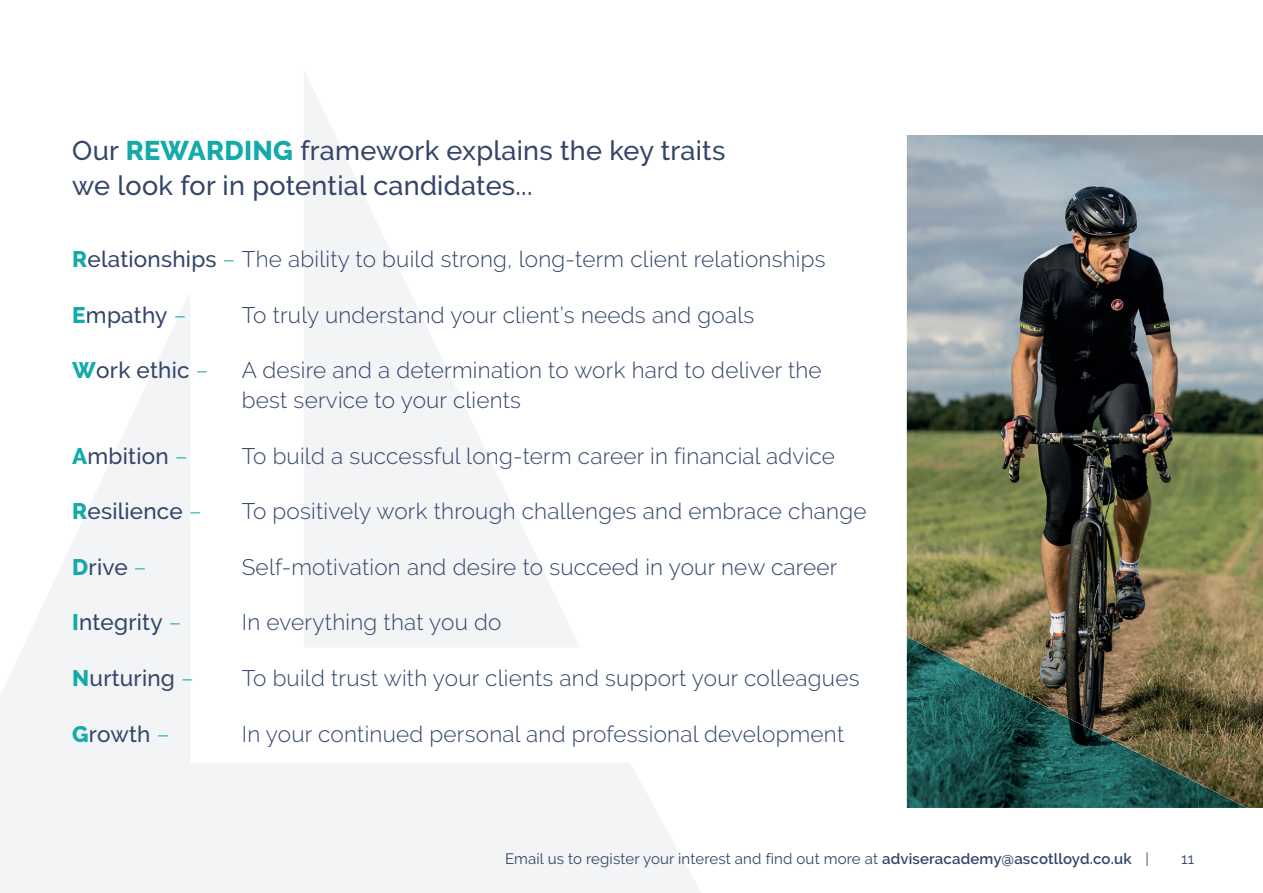
<style>
.page{position:relative;width:1263px;height:893px;background:#fff}
.page>*{position:absolute;margin:0;border:0;box-sizing:border-box;transform-origin:0 0}
.t1{font:500 27px/34.5px "Raleway";letter-spacing:.01em;color:#334569}
.t2{font:300 22.5px/30px "Raleway";letter-spacing:.01em;color:#334569}
.t3{font:500 22.5px "Raleway";letter-spacing:.01em;color:#334569}
.t4{font:15px "Raleway";letter-spacing:.01em;color:#334569}
.s1{font-weight:800;color:#13aaaa}
.s2{font-weight:500}
.s3{color:#13aaaa}
.s4{font-weight:300;color:#13aaaa}
.s5{font-weight:600}
</style>
<div class="page">
<svg style="left:304px;top:71px;width:106px;height:221px;fill:#f3f5f6"></svg>
<svg style="left:0;top:292px;width:701px;height:601px"></svg>
<img style="left:907px;top:135px;width:356px;height:673px">
<img style="left:1004px;top:637px;width:243px;height:146px">
<img style="left:907px;top:637px;width:97px;height:171px">
<img style="left:1004px;top:685px;width:97px;height:123px">
<img style="left:1101px;top:734px;width:98px;height:74px">
<img style="left:1198px;top:783px;width:49px;height:25px">
<p class="t1" style="left:72px;top:134px;width:655px">Our <span class="s1">REWARDING</span> framework explains the key traits we look for in potential candidates...</p>
<p class="t2" style="left:72px;top:244px;width:755px"><span class="s1">R</span> <span class="s2">elationships</span> <span class="s3">–</span> The ability to build strong, long-term client relationships</p>
<p class="t3" style="left:72px;top:302px;width:116px"><span class="s1">E</span> mpathy <span class="s4">–</span></p>
<p class="t2" style="left:242px;top:300px;width:514px">To truly understand your client’s needs and goals</p>
<p class="t3" style="left:72px;top:357px;width:138px"><span class="s1">W</span> ork ethic <span class="s4">–</span></p>
<p class="t2" style="left:242px;top:355px;width:581px">A desire and a determination to work hard to deliver the best service to your clients</p>
<p class="t3" style="left:72px;top:443px;width:117px"><span class="s1">A</span>mbition <span class="s4">–</span></p>
<p class="t2" style="left:242px;top:441px;width:595px">To build a successful long-term career in financial advice</p>
<p class="t3" style="left:72px;top:498px;width:131px"><span class="s1">R</span> esilience <span class="s4">–</span></p>
<p class="t2" style="left:242px;top:496px;width:626px">To positively work through challenges and embrace change</p>
<p class="t3" style="left:72px;top:554px;width:76px"><span class="s1">D</span> rive <span class="s4">–</span></p>
<p class="t2" style="left:242px;top:552px;width:597px">Self-motivation and desire to succeed in your new career</p>
<p class="t3" style="left:72px;top:610px;width:111px"><span class="s1">I</span> ntegrity <span class="s4">–</span></p>
<p class="t2" style="left:242px;top:607px;width:261px">In everything that you do</p>
<p class="t3" style="left:72px;top:665px;width:123px"><span class="s1">N</span> urturing <span class="s4">–</span></p>
<p class="t2" style="left:242px;top:663px;width:619px">To build trust with your clients and support your colleagues</p>
<p class="t3" style="left:72px;top:721px;width:99px"><span class="s1">G</span> rowth <span class="s4">–</span></p>
<p class="t2" style="left:242px;top:718px;width:604px">In your continued personal and professional development</p>
<p class="t4" style="left:505px;top:850px;width:645px">Email us to register your interest and find out more at <span class="s5">adviseracademy@ascotlloyd.co.uk</span> |</p>
<p class="t4" style="left:1181px;top:850px;width:14px">11</p>
</div>
